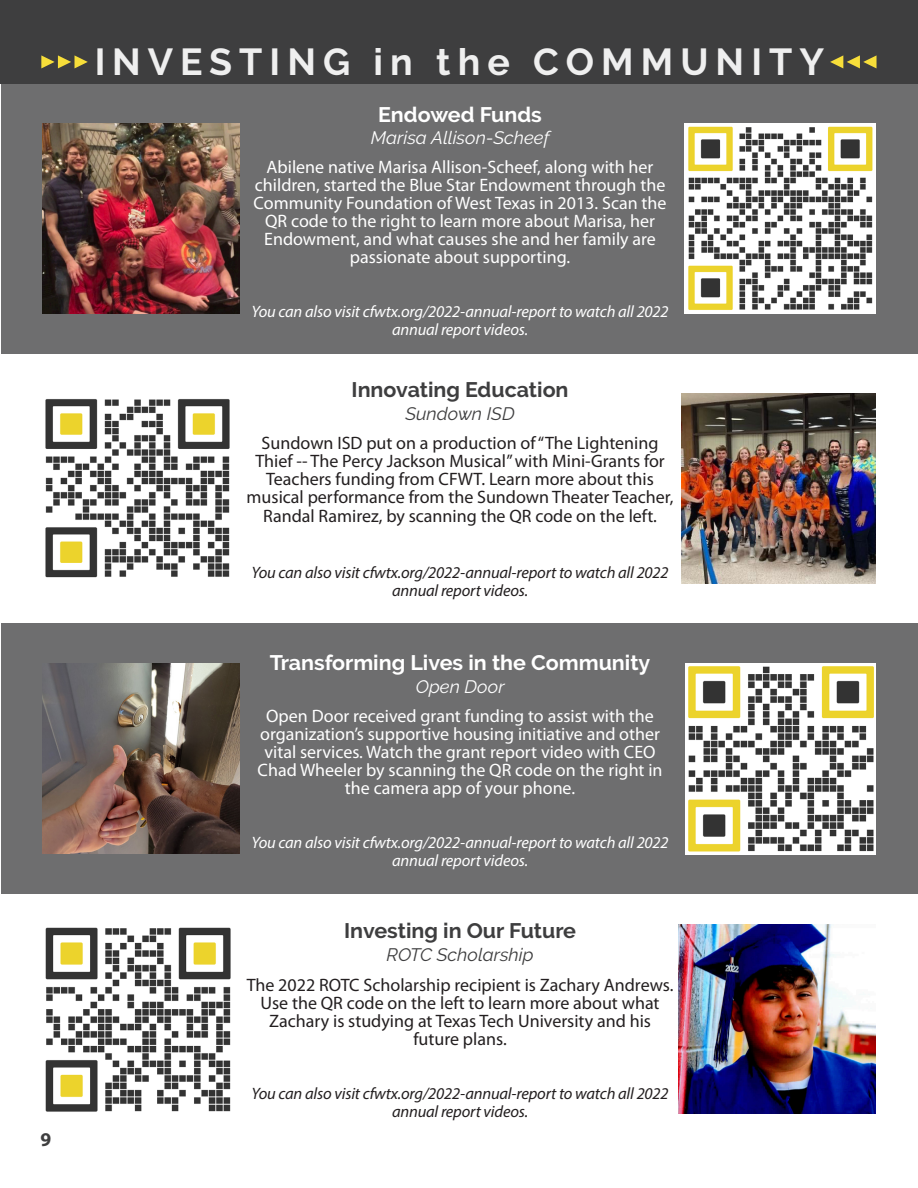
<style>
.page{position:relative;width:918px;height:1188px;background:#fff}
.page>*{position:absolute;margin:0;border:0;box-sizing:border-box;transform-origin:0 0}
.t1{font:700 37.5px "Raleway";letter-spacing:.19em;color:#fff}
.t2{font:700 21px "Raleway";color:#fff}
.t3{font:700 21px "Raleway";color:#3e3e3f}
.t4{font:700 19.5px "Myriad Pro";color:#3e3e3f}
.t5{font:18px/18px "Myriad Pro";color:#fff;text-align:center}
.t6{font:18px/18.3px "Myriad Pro";color:#231f20;text-align:center}
.t7{font:italic 18px "Raleway";color:#fff}
.t8{font:italic 18px "Raleway";color:#3e3e3f}
.t9{font:italic 16.5px/18px "Myriad Pro";letter-spacing:-.01em;color:#fff;text-align:center}
.t10{font:italic 16.5px/18px "Myriad Pro";letter-spacing:-.01em;color:#231f20;text-align:center}
</style>
<div class="page">
<div style="left:1px;top:0;width:917px;height:84px;background:#3e3e3f"></div>
<div style="left:1px;top:84px;width:917px;height:270px;background:#6e6e6f"></div>
<svg style="left:830px;top:55px;width:47px;height:13px"></svg>
<svg style="left:41px;top:55px;width:47px;height:13px"></svg>
<div style="left:1px;top:624px;width:917px;height:270px;background:#6e6e6f"></div>
<img style="left:685px;top:663px;width:191px;height:191px">
<img style="left:42px;top:664px;width:198px;height:189px">
<img style="left:684px;top:124px;width:192px;height:189px">
<img style="left:42px;top:124px;width:198px;height:189px">
<img style="left:45px;top:927px;width:186px;height:185px">
<img style="left:678px;top:924px;width:198px;height:190px">
<img style="left:45px;top:399px;width:185px;height:179px">
<img style="left:682px;top:394px;width:194px;height:189px">
<p class="t4" style="left:40px;top:1127px;width:12px">9</p>
<h1 class="t1" style="left:94px;top:41px;width:732px">INVESTING in the COMMUNITY</h1>
<p class="t2" style="left:378px;top:102px;width:165px">Endowed Funds</p>
<p class="t7" style="left:371px;top:127px;width:180px">Marisa Allison-Scheef</p>
<p class="t5" style="left:254px;top:157px;width:414px">Abilene native Marisa Allison-Scheef, along with her children, started the Blue Star Endowment through the Community Foundation of West Texas in 2013. Scan the QR code to the right to learn more about Marisa, her Endowment, and what causes she and her family are passionate about supporting.</p>
<p class="t9" style="left:252px;top:302px;width:419px">You can also visit cfwtx.org/2022-annual-report to watch all 2022 annual report videos.</p>
<p class="t3" style="left:352px;top:378px;width:219px">Innovating Education</p>
<p class="t8" style="left:405px;top:403px;width:111px">Sundown ISD</p>
<p class="t6" style="left:247px;top:433px;width:428px">Sundown ISD put on a production of “The Lightening Thief -- The Percy Jackson Musical” with Mini-Grants for Teachers funding from CFWT. Learn more about this musical performance from the Sundown Theater Teacher, Randal Ramirez, by scanning the QR code on the left.</p>
<p class="t10" style="left:252px;top:563px;width:419px">You can also visit cfwtx.org/2022-annual-report to watch all 2022 annual report videos.</p>
<p class="t2" style="left:270px;top:651px;width:382px">Transforming Lives in the Community</p>
<p class="t7" style="left:416px;top:676px;width:90px">Open Door</p>
<p class="t5" style="left:258px;top:707px;width:406px">Open Door received grant funding to assist with the organization’s supportive housing initiative and other vital services. Watch the grant report video with CEO Chad Wheeler by scanning the QR code on the right in the camera app of your phone.</p>
<p class="t9" style="left:252px;top:834px;width:419px">You can also visit cfwtx.org/2022-annual-report to watch all 2022 annual report videos.</p>
<p class="t3" style="left:344px;top:919px;width:233px">Investing in Our Future</p>
<p class="t8" style="left:386px;top:944px;width:149px">ROTC Scholarship</p>
<p class="t6" style="left:247px;top:975px;width:428px">The 2022 ROTC Scholarship recipient is Zachary Andrews.<br>Use the QR code on the left to learn more about what Zachary is studying at Texas Tech University and his future plans.</p>
<p class="t10" style="left:252px;top:1084px;width:419px">You can also visit cfwtx.org/2022-annual-report to watch all 2022 annual report videos.</p>
</div>
